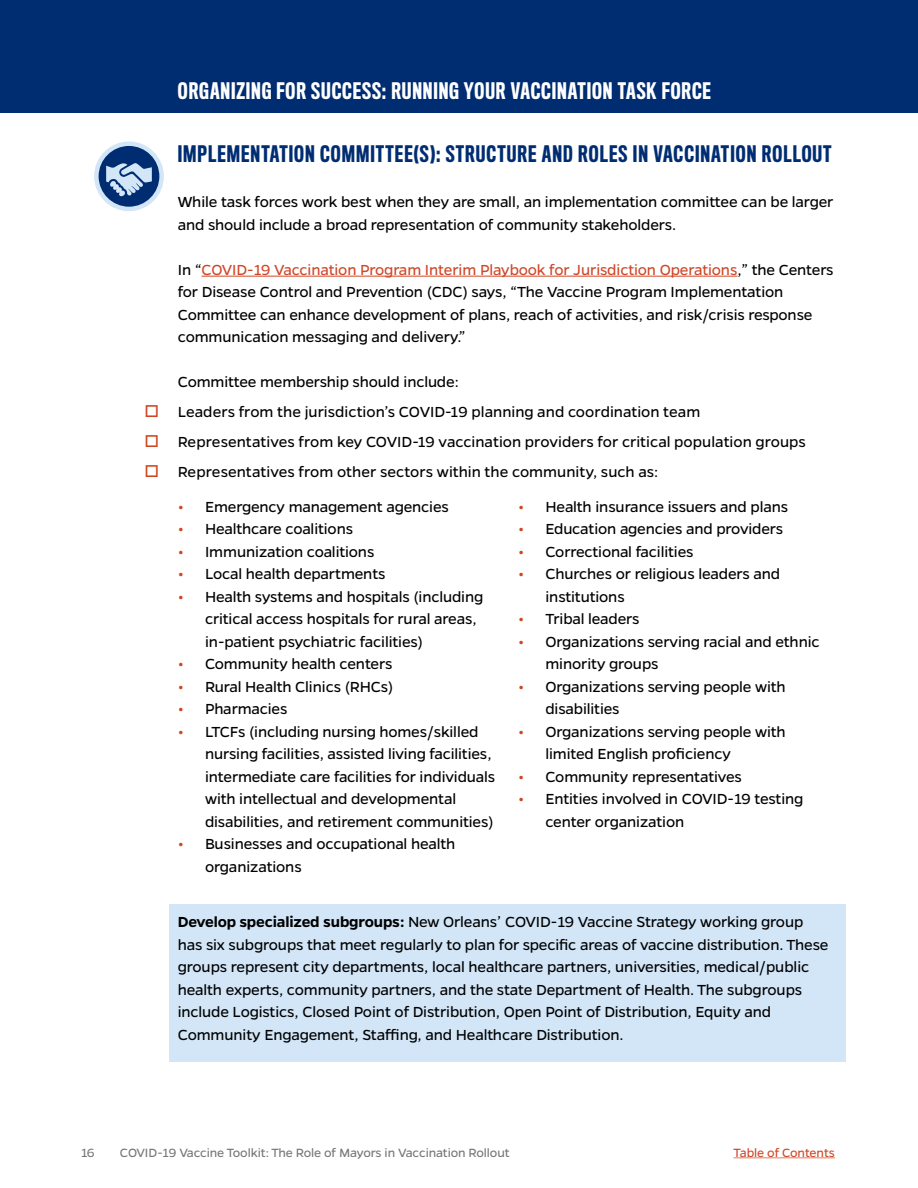
<style>
.page{position:relative;width:918px;height:1188px;background:#fff}
.page>*{position:absolute;margin:0;border:0;box-sizing:border-box;transform-origin:0 0}
.t1{font:500 21px "Titling Gothic FB Comp";letter-spacing:.05em;color:#002d72}
.t2{font:500 21px "Titling Gothic FB Comp";letter-spacing:.04em;color:#fff}
.t3{font:16.5px/22.5px "Gentona";letter-spacing:-.01em;color:#000}
.t4{font:16.5px/30px "Wingdings";color:#cf4520;text-align:justify}
.t5{font:13.5px "Gentona";letter-spacing:-.01em;color:#757779}
.t6{font:13.5px "Gentona";letter-spacing:-.01em;color:#cf4727}
.s1{color:#cf4727}
.s2{font-weight:600;color:#cf4520}
.s3{font-weight:600}
</style>
<div class="page">
<hr style="left:734px;top:1158px;width:101px;height:1px;background:#dc815d">
<div style="left:169px;top:905px;width:677px;height:157px;background:#d2e6f7"></div>
<hr style="left:201px;top:276px;width:536px;height:1px;background:#cf4727">
<div style="left:0;top:0;width:918px;height:112px;background:#002d72"></div>
<svg style="left:96px;top:144px;width:66px;height:65px;fill:#002d72"></svg>
<div style="left:94px;top:141px;width:70px;height:70px;border:4px solid #d2e6f7;border-radius:50%"></div>
<svg style="left:106px;top:163px;width:46px;height:33px"></svg>
<p class="t4" style="left:145px;top:397px;width:16px">□ □ □</p>
<p class="t2" style="left:178px;top:79px;width:534px">ORGANIZING FOR SUCCESS: RUNNING YOUR VACCINATION TASK FORCE</p>
<p class="t1" style="left:178px;top:142px;width:655px">IMPLEMENTATION COMMITTEE(S): STRUCTURE AND ROLES IN VACCINATION ROLLOUT</p>
<p class="t3" style="left:178px;top:191px;width:657px">While task forces work best when they are small, an implementation committee can be larger and should include a broad representation of community stakeholders.</p>
<p class="t3" style="left:178px;top:258px;width:657px">In “<span class="s1">COVID-19 Vaccination Program Interim Playbook for Jurisdiction Operations</span>,” the Centers for Disease Control and Prevention (CDC) says, “The Vaccine Program Implementation Committee can enhance development of plans, reach of activities, and risk/crisis response communication messaging and delivery.”</p>
<p class="t3" style="left:178px;top:367px;width:630px;line-height:30px">Committee membership should include:<br>Leaders from the jurisdiction’s COVID-19 planning and coordination team Representatives from key COVID-19 vaccination providers for critical population groups Representatives from other sectors within the community, such as:</p>
<p class="t3" style="left:178px;top:495px;width:272px"><span class="s2">•</span> Emergency management agencies</p>
<p class="t3" style="left:178px;top:518px;width:177px"><span class="s2">•</span> Healthcare coalitions</p>
<p class="t3" style="left:178px;top:540px;width:198px"><span class="s2">•</span> Immunization coalitions</p>
<p class="t3" style="left:178px;top:563px;width:209px"><span class="s2">•</span> Local health departments</p>
<p class="t3" style="left:205px;top:585px;width:280px;text-indent:-27px"><span class="s2">•</span> Health systems and hospitals (including critical access hospitals for rural areas, in-patient psychiatric facilities)</p>
<p class="t3" style="left:178px;top:653px;width:216px"><span class="s2">•</span> Community health centers</p>
<p class="t3" style="left:178px;top:675px;width:217px"><span class="s2">•</span> Rural Health Clinics (RHCs)</p>
<p class="t3" style="left:178px;top:698px;width:111px"><span class="s2">•</span> Pharmacies</p>
<p class="t3" style="left:205px;top:720px;width:292px;text-indent:-27px"><span class="s2">•</span> LTCFs (including nursing homes/skilled nursing facilities, assisted living facilities, intermediate care facilities for individuals with intellectual and developmental disabilities, and retirement communities)</p>
<p class="t3" style="left:205px;top:833px;width:252px;text-indent:-27px"><span class="s2">•</span> Businesses and occupational health organizations</p>
<p class="t3" style="left:518px;top:495px;width:271px"><span class="s2">•</span> Health insurance issuers and plans</p>
<p class="t3" style="left:518px;top:518px;width:266px"><span class="s2">•</span> Education agencies and providers</p>
<p class="t3" style="left:518px;top:540px;width:177px"><span class="s2">•</span> Correctional facilities</p>
<p class="t3" style="left:545px;top:563px;width:236px;text-indent:-27px"><span class="s2">•</span> Churches or religious leaders and institutions</p>
<p class="t3" style="left:518px;top:608px;width:123px"><span class="s2">•</span> Tribal leaders</p>
<p class="t3" style="left:545px;top:630px;width:276px;text-indent:-27px"><span class="s2">•</span> Organizations serving racial and ethnic minority groups</p>
<p class="t3" style="left:545px;top:675px;width:242px;text-indent:-27px"><span class="s2">•</span> Organizations serving people with disabilities</p>
<p class="t3" style="left:545px;top:720px;width:242px;text-indent:-27px"><span class="s2">•</span> Organizations serving people with limited English proficiency</p>
<p class="t3" style="left:518px;top:765px;width:225px"><span class="s2">•</span> Community representatives</p>
<p class="t3" style="left:545px;top:788px;width:259px;text-indent:-27px"><span class="s2">•</span> Entities involved in COVID-19 testing center organization</p>
<p class="t3" style="left:178px;top:911px;width:652px"><span class="s3">Develop specialized subgroups:</span> New Orleans’ COVID-19 Vaccine Strategy working group has six subgroups that meet regularly to plan for specific areas of vaccine distribution. These groups represent city departments, local healthcare partners, universities, medical/public health experts, community partners, and the state Department of Health. The subgroups include Logistics, Closed Point of Distribution, Open Point of Distribution, Equity and Community Engagement, Staffing, and Healthcare Distribution.</p>
<p class="t5" style="left:81px;top:1145px;width:15px">16</p>
<p class="t5" style="left:120px;top:1145px;width:391px">COVID-19 Vaccine Toolkit: The Role of Mayors in Vaccination Rollout</p>
<p class="t6" style="left:734px;top:1145px;width:103px">Table of Contents</p>
</div>
